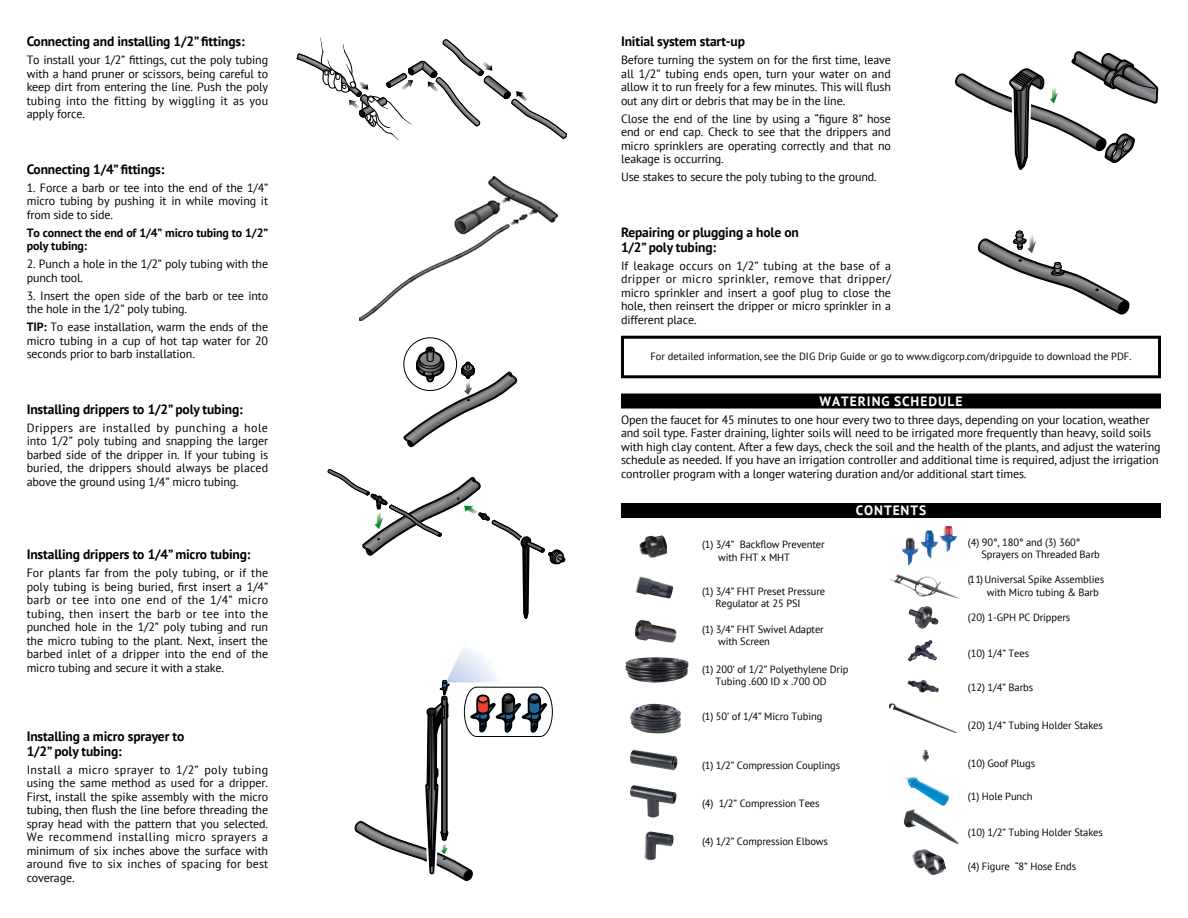
<style>
.page{position:relative;width:1188px;height:918px;background:#fff}
.page>*{position:absolute;margin:0;border:0;box-sizing:border-box;transform-origin:0 0}
.t1{font:700 13.5px/15px "PT Sans";letter-spacing:-.01em;color:#000}
.t2{font:700 13.5px "PT Sans";letter-spacing:.07em;color:#fff}
.t3{font:12px/13.5px "PT Sans";letter-spacing:-.01em;color:#000;text-align:justify}
.t4{font:700 12px/13.5px "PT Sans";letter-spacing:-.01em;color:#000}
.t5{font:10.5px/12.6px "PT Sans";letter-spacing:-.01em;color:#000}
.s1{font-weight:700}
</style>
<div class="page">
<svg style="left:297px;top:37px;width:270px;height:103px"></svg>
<img style="left:359px;top:176px;width:198px;height:145px">
<svg style="left:403px;top:345px;width:115px;height:103px"></svg>
<svg style="left:328px;top:469px;width:238px;height:150px"></svg>
<svg style="left:354px;top:647px;width:199px;height:234px"></svg>
<div style="left:621px;top:394px;width:540px;height:15px;background:#000"></div>
<div style="left:621px;top:503px;width:540px;height:15px;background:#000"></div>
<svg style="left:955px;top:51px;width:204px;height:119px"></svg>
<svg style="left:978px;top:231px;width:152px;height:84px"></svg>
<img style="left:630px;top:785px;width:47px;height:33px">
<img style="left:635px;top:620px;width:42px;height:23px">
<img style="left:630px;top:750px;width:48px;height:20px">
<img style="left:908px;top:640px;width:29px;height:22px">
<img style="left:907px;top:680px;width:32px;height:11px">
<img style="left:912px;top:849px;width:34px;height:27px">
<img style="left:942px;top:836px;width:17px;height:8px">
<img style="left:630px;top:704px;width:51px;height:30px">
<img style="left:625px;top:657px;width:64px;height:26px">
<img style="left:909px;top:606px;width:29px;height:23px">
<img style="left:635px;top:576px;width:38px;height:23px">
<img style="left:644px;top:831px;width:30px;height:29px">
<img style="left:890px;top:574px;width:70px;height:25px">
<img style="left:901px;top:537px;width:12px;height:29px">
<img style="left:921px;top:531px;width:16px;height:28px">
<img style="left:939px;top:526px;width:12px;height:27px">
<img style="left:639px;top:535px;width:28px;height:23px">
<svg style="left:888px;top:691px;width:70px;height:145px"></svg>
<div style="left:621px;top:336px;width:540px;height:42px;border:3px solid #000"></div>
<p class="t1" style="left:27px;top:34px;width:219px">Connecting and installing 1/2” fittings:</p>
<p class="t3" style="left:27px;top:53px;width:243px">To install your 1/2” fittings, cut the poly tubing with a hand pruner or scissors, being careful to keep dirt from entering the line. Push the poly tubing into the fitting by wiggling it as you apply force.</p>
<p class="t1" style="left:27px;top:161px;width:139px">Connecting 1/4” fittings:</p>
<p class="t3" style="left:27px;top:180px;width:243px">1. Force a barb or tee into the end of the 1/4” micro tubing by pushing it in while moving it from side to side.</p>
<p class="t4" style="left:27px;top:225px;width:243px">To connect the end of 1/4” micro tubing to 1/2” poly tubing:</p>
<p class="t3" style="left:27px;top:257px;width:243px">2. Punch a hole in the 1/2” poly tubing with the punch tool.</p>
<p class="t3" style="left:27px;top:288px;width:243px">3. Insert the open side of the barb or tee into the hole in the 1/2” poly tubing.</p>
<p class="t3" style="left:27px;top:320px;width:243px"><span class="s1">TIP:</span> To ease installation, warm the ends of the micro tubing in a cup of hot tap water for 20 seconds prior to barb installation.</p>
<p class="t1" style="left:27px;top:401px;width:218px">Installing drippers to 1/2” poly tubing:</p>
<p class="t3" style="left:27px;top:420px;width:243px">Drippers are installed by punching a hole into 1/2” poly tubing and snapping the larger barbed side of the dripper in. If your tubing is buried, the drippers should always be placed above the ground using 1/4” micro tubing.</p>
<p class="t1" style="left:27px;top:547px;width:225px">Installing drippers to 1/4” micro tubing:</p>
<p class="t3" style="left:27px;top:566px;width:243px">For plants far from the poly tubing, or if the poly tubing is being buried, first insert a 1/4” barb or tee into one end of the 1/4” micro tubing, then insert the barb or tee into the punched hole in the 1/2” poly tubing and run the micro tubing to the plant. Next, insert the barbed inlet of a dripper into the end of the micro tubing and secure it with a stake.</p>
<p class="t1" style="left:27px;top:728px;width:159px">Installing a micro sprayer to<br>1/2” poly tubing:</p>
<p class="t3" style="left:27px;top:762px;width:243px">Install a micro sprayer to 1/2” poly tubing using the same method as used for a dripper.<br>First, install the spike assembly with the micro tubing, then flush the line before threading the spray head with the pattern that you selected.<br>We recommend installing micro sprayers a minimum of six inches above the surface with around five to six inches of spacing for best coverage.</p>
<p class="t1" style="left:621px;top:34px;width:126px">Initial system start-up</p>
<p class="t3" style="left:621px;top:53px;width:272px">Before turning the system on for the first time, leave all 1/2” tubing ends open, turn your water on and allow it to run freely for a few minutes. This will flush out any dirt or debris that may be in the line.</p>
<p class="t3" style="left:621px;top:111px;width:272px">Close the end of the line by using a “figure 8” hose end or end cap. Check to see that the drippers and micro sprinklers are operating correctly and that no leakage is occurring.</p>
<p class="t3" style="left:621px;top:170px;width:257px">Use stakes to secure the poly tubing to the ground.</p>
<p class="t1" style="left:621px;top:224px;width:179px">Repairing or plugging a hole on<br>1/2” poly tubing:</p>
<p class="t3" style="left:621px;top:258px;width:272px">If leakage occurs on 1/2” tubing at the base of a dripper or micro sprinkler, remove that dripper/ micro sprinkler and insert a goof plug to close the hole, then reinsert the dripper or micro sprinkler in a different place.</p>
<p class="t5" style="left:651px;top:350px;width:483px">For detailed information, see the DIG Drip Guide or go to www.digcorp.com/dripguide to download the PDF.</p>
<p class="t2" style="left:820px;top:392px;width:144px">WATERING SCHEDULE</p>
<p class="t3" style="left:621px;top:412px;width:541px;text-align:left">Open the faucet for 45 minutes to one hour every two to three days, depending on your location, weather and soil type. Faster draining, lighter soils will need to be irrigated more frequently than heavy, soild soils with high clay content. After a few days, check the soil and the health of the plants, and adjust the watering schedule as needed. If you have an irrigation controller and additional time is required, adjust the irrigation controller program with a longer watering duration and/or additional start times.</p>
<p class="t2" style="left:856px;top:501px;width:72px">CONTENTS</p>
<p class="t5" style="left:718px;top:537px;width:108px;line-height:13.5px;text-indent:-16px">(1) 3/4” Backflow Preventer with FHT x MHT</p>
<p class="t5" style="left:715px;top:585px;width:111px;text-indent:-13px">(1) 3/4” FHT Preset Pressure<br>Regulator at 25 PSI</p>
<p class="t5" style="left:718px;top:622px;width:107px;text-indent:-16px">(1) 3/4” FHT Swivel Adapter with Screen</p>
<p class="t5" style="left:715px;top:663px;width:134px;text-indent:-13px">(1) 200’ of 1/2” Polyethylene Drip<br>Tubing .600 ID x .700 OD</p>
<p class="t5" style="left:702px;top:710px;width:122px">(1) 50’ of 1/4” Micro Tubing</p>
<p class="t5" style="left:702px;top:759px;width:140px">(1) 1/2” Compression Couplings</p>
<p class="t5" style="left:702px;top:797px;width:119px">(4) 1/2” Compression Tees</p>
<p class="t5" style="left:702px;top:834px;width:127px">(4) 1/2” Compression Elbows</p>
<p class="t5" style="left:981px;top:535px;width:120px;text-indent:-13px">(4) 90°, 180° and (3) 360°<br>Sprayers on Threaded Barb</p>
<p class="t5" style="left:987px;top:573px;width:119px;text-indent:-19px">(1 1) Universal Spike Assemblies with Micro tubing &amp; Barb</p>
<p class="t5" style="left:968px;top:611px;width:104px">(20) 1-GPH PC Drippers</p>
<p class="t5" style="left:968px;top:647px;width:63px">(10) 1/4” Tees</p>
<p class="t5" style="left:968px;top:681px;width:67px">(12) 1/4” Barbs</p>
<p class="t5" style="left:968px;top:719px;width:137px">(20) 1/4” Tubing Holder Stakes</p>
<p class="t5" style="left:968px;top:757px;width:69px">(10) Goof Plugs</p>
<p class="t5" style="left:968px;top:790px;width:66px">(1) Hole Punch</p>
<p class="t5" style="left:968px;top:826px;width:137px">(10) 1/2” Tubing Holder Stakes</p>
<p class="t5" style="left:968px;top:860px;width:110px">(4) Figure “8” Hose Ends</p>
</div>
